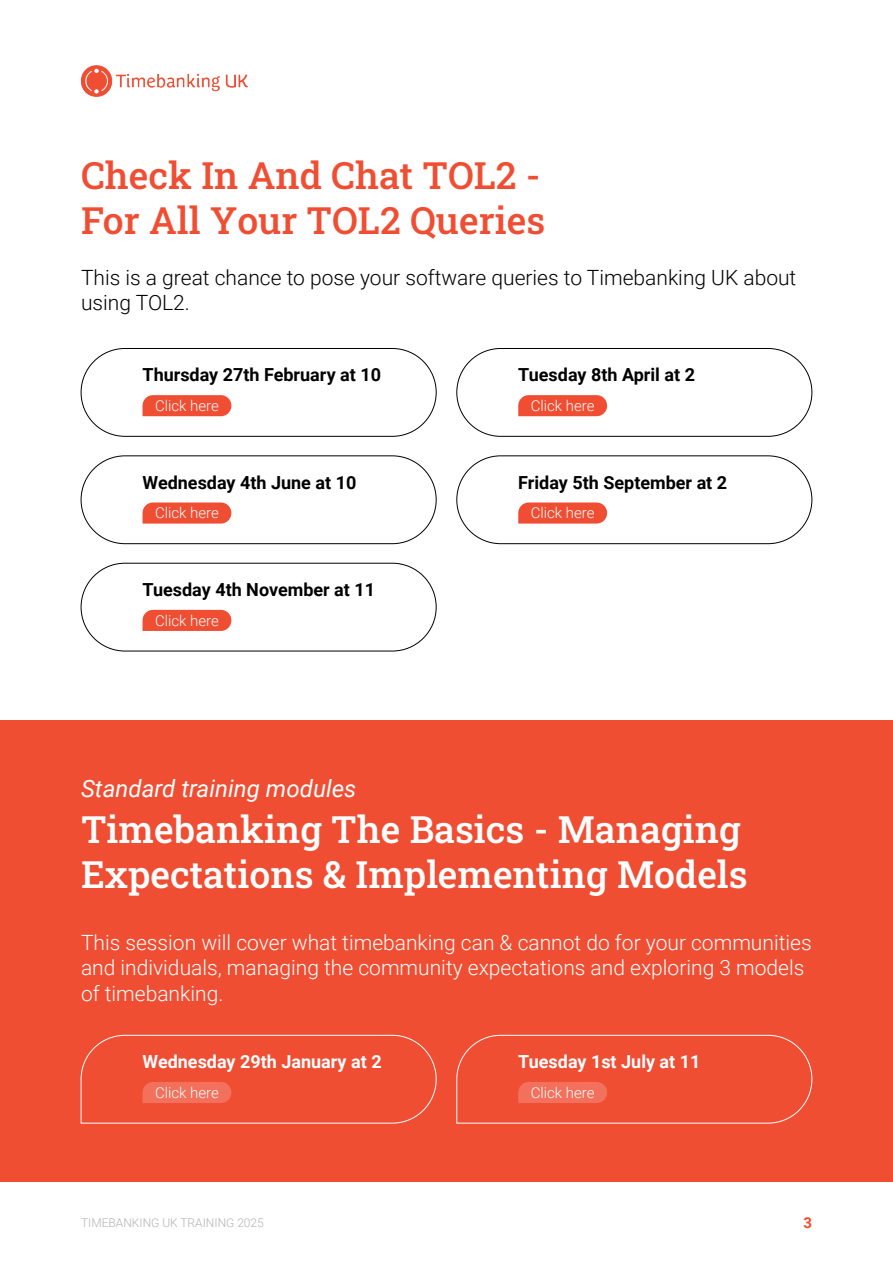
<style>
.page{position:relative;width:893px;height:1263px;background:#fff}
.page>*{position:absolute;margin:0;border:0;box-sizing:border-box;transform-origin:0 0}
.t1{font:37.5px/45px "Roboto Slab";color:#fff}
.t2{font:37.5px/45px "Roboto Slab";color:#f04e33}
.t3{font:italic 24px "Roboto";color:#fff}
.t4{font:300 21px/25.2px "Roboto";color:#fff}
.t5{font:300 21px/25.2px "Roboto";color:#000}
.t6{font:700 18px "Roboto";color:#000}
.t7{font:700 18px "Roboto";color:#fff}
.t8{font:300 15px "Roboto";color:#fff}
.t9{font:700 15px "Roboto";color:#f04e33}
.t10{font:300 12px "Roboto";color:#b3b3b3}
</style>
<div class="page">
<img style="left:81px;top:65px;width:167px;height:32px">
<div style="left:0;top:721px;width:893px;height:461px;background:#f04e33"></div>
<div style="left:81px;top:348px;width:355px;height:88px;border:1px solid #000;border-radius:44px"></div>
<div style="left:81px;top:456px;width:355px;height:88px;border:1px solid #000;border-radius:44px"></div>
<div style="left:81px;top:563px;width:355px;height:88px;border:1px solid #000;border-radius:44px"></div>
<div style="left:457px;top:348px;width:355px;height:88px;border:1px solid #000;border-radius:44px"></div>
<div style="left:457px;top:456px;width:355px;height:88px;border:1px solid #000;border-radius:44px"></div>
<svg style="left:143px;top:395px;width:88px;height:21px;background:#f0543a"></svg>
<svg style="left:143px;top:502px;width:88px;height:22px;background:#f15a41"></svg>
<svg style="left:143px;top:610px;width:88px;height:21px;background:#f05339"></svg>
<svg style="left:518px;top:395px;width:89px;height:21px;background:#f0563c"></svg>
<svg style="left:81px;top:1035px;width:355px;height:88px"></svg>
<svg style="left:457px;top:1035px;width:355px;height:88px"></svg>
<svg style="left:518px;top:502px;width:89px;height:22px;background:#f15c43"></svg>
<p class="t2" style="left:81px;top:152px;width:466px">Check In And Chat TOL2 -<br>For All Your TOL2 Queries</p>
<p class="t5" style="left:81px;top:264px;width:717px">This is a great chance to pose your software queries to Timebanking UK about using TOL2.</p>
<p class="t6" style="left:143px;top:362px;width:240px">Thursday 27th February at 10</p>
<p class="t8" style="left:155px;top:395px;width:65px">Click here</p>
<p class="t6" style="left:143px;top:470px;width:215px">Wednesday 4th June at 10</p>
<p class="t8" style="left:155px;top:502px;width:65px">Click here</p>
<p class="t6" style="left:143px;top:577px;width:234px">Tuesday 4th November at 11</p>
<p class="t8" style="left:155px;top:610px;width:65px">Click here</p>
<p class="t6" style="left:518px;top:362px;width:178px">Tuesday 8th April at 2</p>
<p class="t8" style="left:531px;top:395px;width:65px">Click here</p>
<p class="t6" style="left:518px;top:470px;width:210px">Friday 5th September at 2</p>
<p class="t8" style="left:531px;top:502px;width:65px">Click here</p>
<p class="t3" style="left:81px;top:771px;width:277px">Standard training modules</p>
<p class="t1" style="left:81px;top:806px;width:668px">Timebanking The Basics - Managing<br>Expectations &amp; Implementing Models</p>
<p class="t4" style="left:81px;top:929px;width:732px">This session will cover what timebanking can &amp; cannot do for your communities and individuals, managing the community expectations and exploring 3 models of timebanking.</p>
<p class="t7" style="left:143px;top:1049px;width:241px">Wednesday 29th January at 2</p>
<p class="t7" style="left:518px;top:1049px;width:184px">Tuesday 1st July at 11</p>
<p class="t8" style="left:155px;top:1082px;width:65px">Click here</p>
<p class="t8" style="left:531px;top:1082px;width:65px">Click here</p>
<p class="t10" style="left:81px;top:1214px;width:184px">TIMEBANKING UK TRAINING 2025</p>
<p class="t9" style="left:803px;top:1212px;width:10px">3</p>
</div>
